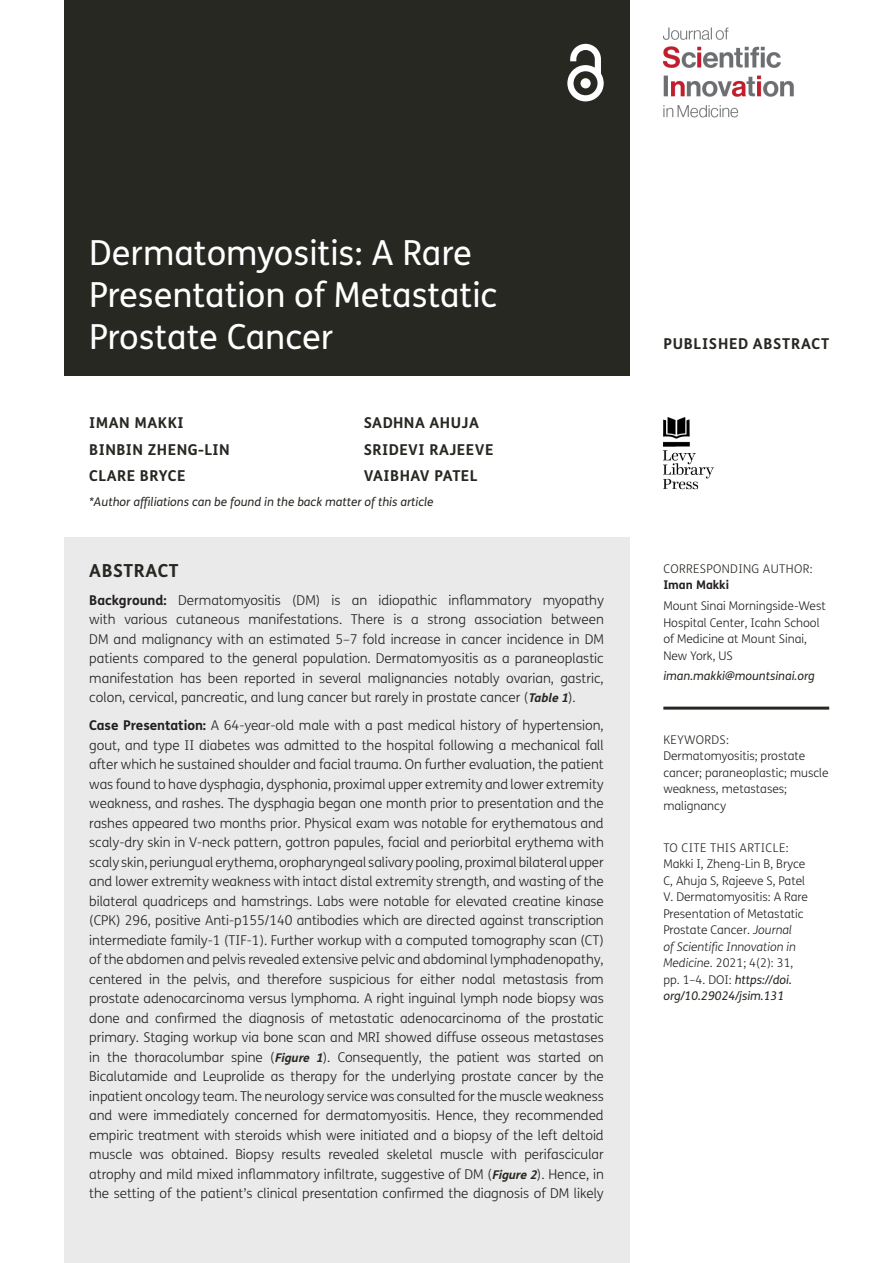
<style>
.page{position:relative;width:893px;height:1263px;background:#fff}
.page>*{position:absolute;margin:0;border:0;box-sizing:border-box;transform-origin:0 0}
.Article_Title{font:34.5px/42px "FS Me";color:#fff}
.t1{font:700 18px "FS Me";letter-spacing:.03em;color:#272822}
.Cover_Authors{font:700 15px "FS Me";letter-spacing:.03em;color:#272822}
.Article_Type{font:700 15px "FS Me";letter-spacing:.05em;color:#272822}
.Abstract_Copy{font:300 13.5px/19.5px "FS Me";letter-spacing:-.005em;color:#231f20;text-align:justify}
.Meta{font:300 12px/16.5px "FS Me";color:#231f20}
.Meta-2{font:italic 12px "FS Me";color:#272822}
.Meta_Titles{font:300 12px "FS Me";letter-spacing:.03em;color:#272822}
.Meta-3{font:700 12px "FS Me";color:#231f20}
.Meta_Titles_-_Rule{font:300 12px "FS Me";letter-spacing:.03em;color:#272822}
.s1{font-weight:700}
.s2{font-weight:700;font-style:italic;font-size:12px;color:#272822}
.s3{font-style:italic}
.s4{font-weight:400;font-style:italic;color:#272822}
</style>
<div class="page">
<div style="left:64px;top:0;width:565px;height:376px;background:#272822"></div>
<svg style="left:567px;top:44px;width:37px;height:57px"></svg>
<img style="left:663px;top:417px;width:51px;height:72px">
<img style="left:663px;top:28px;width:131px;height:90px">
<hr style="left:663px;top:707px;width:166px;height:3px;background:#272822">
<div style="left:64px;top:538px;width:565px;height:725px;background:#e9eae9"></div>
<p class="Article_Title" style="left:89px;top:232px;width:410px">Dermatomyositis: A Rare<br>Presentation of Metastatic<br>Prostate Cancer</p>
<p class="Cover_Authors" style="left:364px;top:413px;width:117px">SADHNA AHUJA</p>
<p class="Cover_Authors" style="left:364px;top:440px;width:131px">SRIDEVI RAJEEVE</p>
<p class="Cover_Authors" style="left:364px;top:466px;width:115px">VAIBHAV PATEL</p>
<p class="Meta-2" style="left:89px;top:495px;width:346px">*Author affiliations can be found in the back matter of this article</p>
<p class="Cover_Authors" style="left:89px;top:413px;width:96px">IMAN MAKKI</p>
<p class="Cover_Authors" style="left:89px;top:440px;width:142px">BINBIN ZHENG-LIN</p>
<p class="Cover_Authors" style="left:89px;top:466px;width:98px">CLARE BRYCE</p>
<h1 class="t1" style="left:89px;top:559px;width:91px">ABSTRACT</h1>
<p class="Abstract_Copy" style="left:89px;top:591px;width:516px"><span class="s1">Background:</span> Dermatomyositis (DM) is an idiopathic inflammatory myopathy with various cutaneous manifestations. There is a strong association between DM and malignancy with an estimated 5–7 fold increase in cancer incidence in DM patients compared to the general population. Dermatomyositis as a paraneoplastic manifestation has been reported in several malignancies notably ovarian, gastric, colon, cervical, pancreatic, and lung cancer but rarely in prostate cancer (<span class="s2">Table 1</span>).</p>
<p class="Abstract_Copy" style="left:89px;top:716px;width:516px"><span class="s1">Case Presentation:</span> A 64-year-old male with a past medical history of hypertension, gout, and type II diabetes was admitted to the hospital following a mechanical fall after which he sustained shoulder and facial trauma. On further evaluation, the patient was found to have dysphagia, dysphonia, proximal upper extremity and lower extremity weakness, and rashes. The dysphagia began one month prior to presentation and the rashes appeared two months prior. Physical exam was notable for erythematous and scaly-dry skin in V-neck pattern, gottron papules, facial and periorbital erythema with scaly skin, periungual erythema, oropharyngeal salivary pooling, proximal bilateral upper and lower extremity weakness with intact distal extremity strength, and wasting of the bilateral quadriceps and hamstrings. Labs were notable for elevated creatine kinase (CPK) 296, positive Anti-p155/140 antibodies which are directed against transcription intermediate family-1 (TIF-1). Further workup with a computed tomography scan (CT) of the abdomen and pelvis revealed extensive pelvic and abdominal lymphadenopathy, centered in the pelvis, and therefore suspicious for either nodal metastasis from prostate adenocarcinoma versus lymphoma. A right inguinal lymph node biopsy was done and confirmed the diagnosis of metastatic adenocarcinoma of the prostatic primary. Staging workup via bone scan and MRI showed diffuse osseous metastases in the thoracolumbar spine (<span class="s2">Figure 1</span>). Consequently, the patient was started on Bicalutamide and Leuprolide as therapy for the underlying prostate cancer by the inpatient oncology team. The neurology service was consulted for the muscle weakness and were immediately concerned for dermatomyositis. Hence, they recommended empiric treatment with steroids whish were initiated and a biopsy of the left deltoid muscle was obtained. Biopsy results revealed skeletal muscle with perifascicular atrophy and mild mixed inflammatory infiltrate, suggestive of DM (<span class="s2">Figure 2</span>). Hence, in the setting of the patient’s clinical presentation confirmed the diagnosis of DM likely</p>
<p class="Article_Type" style="left:663px;top:334px;width:167px">PUBLISHED ABSTRACT</p>
<p class="Meta_Titles" style="left:663px;top:562px;width:151px">CORRESPONDING AUTHOR:</p>
<p class="Meta-3" style="left:663px;top:578px;width:67px">Iman Makki</p>
<p class="Meta" style="left:663px;top:598px;width:164px">Mount Sinai Morningside-West<br>Hospital Center, Icahn School of Medicine at Mount Sinai,<br>New York, US</p>
<p class="Meta-2" style="left:663px;top:669px;width:153px">iman.makki@mountsinai.org</p>
<p class="Meta_Titles_-_Rule" style="left:663px;top:732px;width:67px">KEYWORDS:</p>
<p class="Meta" style="left:663px;top:748px;width:167px">Dermatomyositis; prostate cancer; paraneoplastic; muscle weakness, metastases; malignancy</p>
<p class="Meta_Titles" style="left:663px;top:841px;width:127px">TO CITE THIS ARTICLE:</p>
<p class="Meta" style="left:663px;top:856px;width:146px">Makki I, Zheng-Lin B, Bryce<br>C, Ahuja S, Rajeeve S, Patel<br>V. Dermatomyositis: A Rare<br>Presentation of Metastatic<br>Prostate Cancer. <span class="s3">Journal<br>of Scientific Innovation in<br>Medicine</span>. 2021; 4(2): 31, pp. 1–4. DOI: <span class="s4">https://doi. org/10.29024/jsim.131</span></p>
</div>
